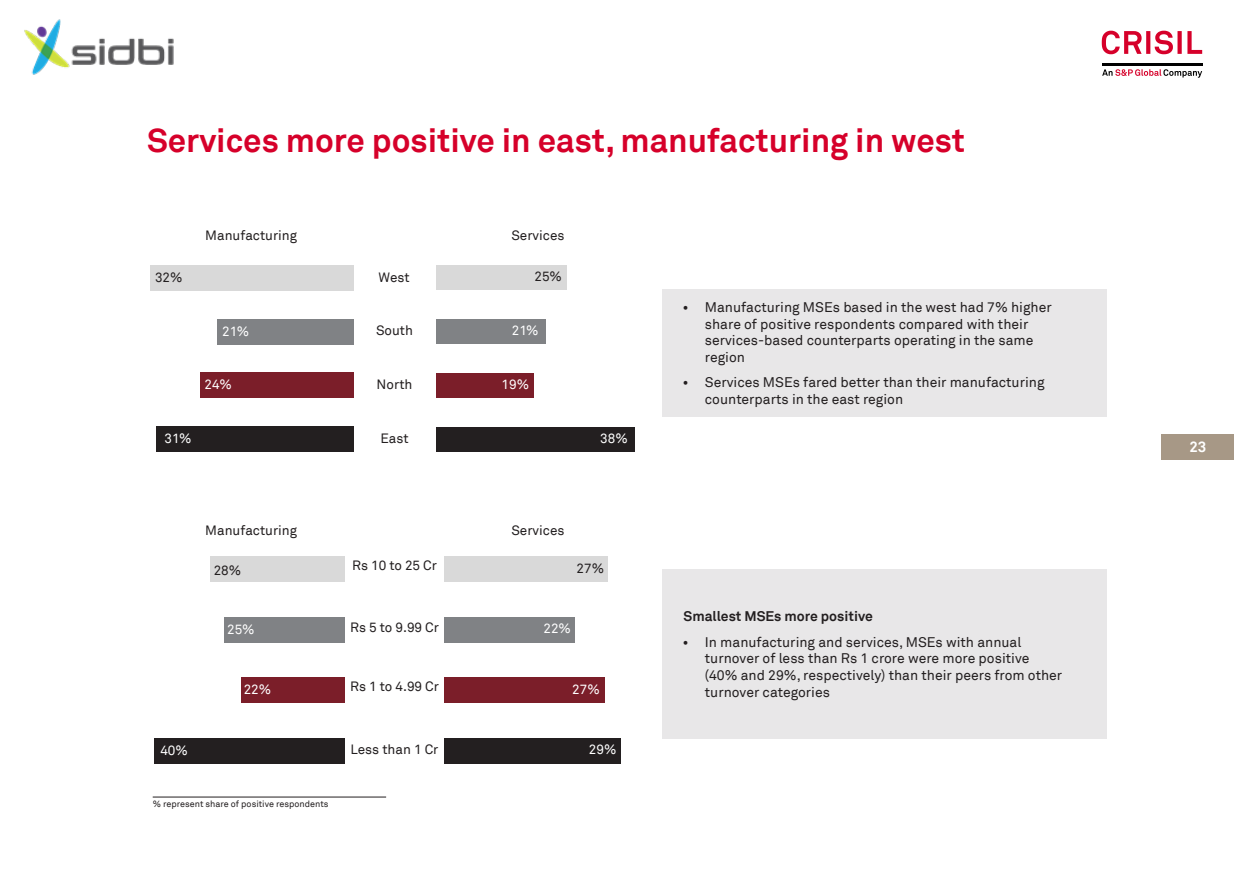
<style>
.page{position:relative;width:1234px;height:894px;background:#fff}
.page>*{position:absolute;margin:0;border:0;box-sizing:border-box;transform-origin:0 0}
.t1{font:700 33px "Akkurat Pro";color:#d6002a}
.t2{font:700 15px "Akkurat Pro";color:#fff}
.t3{font:13.95px/16.8px "Akkurat Pro";color:#231f20}
.t4{font:700 13.95px "Akkurat Pro";color:#231f20}
.t5{font:13.5px "Akkurat Pro";color:#231f20}
.t6{font:13.5px "Akkurat Pro";color:#fff}
.t7{font:9px "Akkurat Pro";color:#231f20}
.s1{font-size:14.55px}
</style>
<div class="page">
<div style="left:1161px;top:434px;width:72px;height:25px;background:#a79886"></div>
<svg style="left:1102px;top:69px;width:100px;height:9px"></svg>
<hr style="left:1102px;top:63px;width:100px;height:3px;background:#000">
<svg style="left:1101px;top:31px;width:101px;height:23px"></svg>
<img style="left:24px;top:19px;width:150px;height:56px">
<div style="left:436px;top:426px;width:198px;height:25px;background:#231f20"></div>
<div style="left:200px;top:372px;width:154px;height:26px;background:#7b1e29"></div>
<div style="left:151px;top:265px;width:203px;height:25px;background:#d9d9d9"></div>
<div style="left:436px;top:265px;width:131px;height:25px;background:#d9d9d9"></div>
<div style="left:662px;top:569px;width:444px;height:169px;background:#e8e7e8"></div>
<div style="left:662px;top:289px;width:444px;height:127px;background:#e8e7e8"></div>
<div style="left:218px;top:319px;width:136px;height:25px;background:#808285"></div>
<div style="left:436px;top:319px;width:110px;height:25px;background:#808285"></div>
<div style="left:436px;top:372px;width:98px;height:25px;background:#7b1e29"></div>
<div style="left:210px;top:556px;width:134px;height:25px;background:#d9d9d9"></div>
<div style="left:224px;top:616px;width:120px;height:26px;background:#808285"></div>
<div style="left:154px;top:737px;width:190px;height:26px;background:#231f20"></div>
<div style="left:241px;top:677px;width:103px;height:25px;background:#7b1e29"></div>
<div style="left:444px;top:556px;width:164px;height:25px;background:#d9d9d9"></div>
<div style="left:444px;top:616px;width:131px;height:26px;background:#808285"></div>
<div style="left:444px;top:737px;width:176px;height:26px;background:#231f20"></div>
<div style="left:444px;top:677px;width:161px;height:25px;background:#7b1e29"></div>
<hr style="left:153px;top:796px;width:233px;height:1px;background:#231f20">
<div style="left:156px;top:426px;width:198px;height:25px;background:#231f20"></div>
<p class="t1" style="left:147px;top:119px;width:819px">Services more positive in east, manufacturing in west</p>
<p class="t5" style="left:205px;top:227px;width:93px">Manufacturing</p>
<p class="t5" style="left:511px;top:227px;width:55px">Services</p>
<p class="t5" style="left:155px;top:269px;width:29px">32%</p>
<p class="t5" style="left:534px;top:268px;width:29px">25%</p>
<p class="t5" style="left:378px;top:269px;width:33px">West</p>
<p class="t6" style="left:222px;top:323px;width:28px">21%</p>
<p class="t5" style="left:376px;top:322px;width:39px">South</p>
<p class="t6" style="left:512px;top:322px;width:28px">21%</p>
<p class="t6" style="left:204px;top:376px;width:29px">24%</p>
<p class="t6" style="left:165px;top:430px;width:28px">31%</p>
<p class="t5" style="left:376px;top:376px;width:37px">North</p>
<p class="t5" style="left:380px;top:430px;width:30px">East</p>
<p class="t6" style="left:501px;top:376px;width:29px">19%</p>
<p class="t6" style="left:600px;top:430px;width:29px">38%</p>
<p class="t5" style="left:205px;top:522px;width:93px">Manufacturing</p>
<p class="t5" style="left:511px;top:522px;width:55px">Services</p>
<p class="t5" style="left:352px;top:557px;width:86px">Rs 10 to 25 Cr</p>
<p class="t5" style="left:214px;top:562px;width:29px">28%</p>
<p class="t5" style="left:576px;top:560px;width:29px">27%</p>
<p class="t6" style="left:227px;top:621px;width:29px">25%</p>
<p class="t6" style="left:244px;top:681px;width:29px">22%</p>
<p class="t5" style="left:350px;top:619px;width:90px">Rs 5 to 9.99 Cr</p>
<p class="t5" style="left:350px;top:678px;width:90px">Rs 1 to 4.99 Cr</p>
<p class="t6" style="left:543px;top:620px;width:29px">22%</p>
<p class="t6" style="left:572px;top:681px;width:29px">27%</p>
<p class="t6" style="left:160px;top:742px;width:29px">40%</p>
<p class="t5" style="left:350px;top:740px;width:89px">Less than 1 Cr</p>
<p class="t6" style="left:589px;top:741px;width:29px">29%</p>
<p class="t7" style="left:153px;top:798px;width:177px">% represent share of positive respondents</p>
<p class="t3" style="left:704px;top:299px;width:348px;text-indent:-22px"><span class="s1">•</span> Manufacturing MSEs based in the west had 7% higher share of positive respondents compared with their services-based counterparts operating in the same region</p>
<p class="t3" style="left:704px;top:374px;width:341px;text-indent:-22px"><span class="s1">•</span> Services MSEs fared better than their manufacturing counterparts in the east region</p>
<p class="t4" style="left:683px;top:607px;width:191px">Smallest MSEs more positive</p>
<p class="t3" style="left:704px;top:633px;width:359px;text-indent:-22px"><span class="s1">•</span> In manufacturing and services, MSEs with annual turnover of less than Rs 1 crore were more positive (40% and 29%, respectively) than their peers from other turnover categories</p>
<p class="t2" style="left:1189px;top:437px;width:19px">23</p>
</div>
